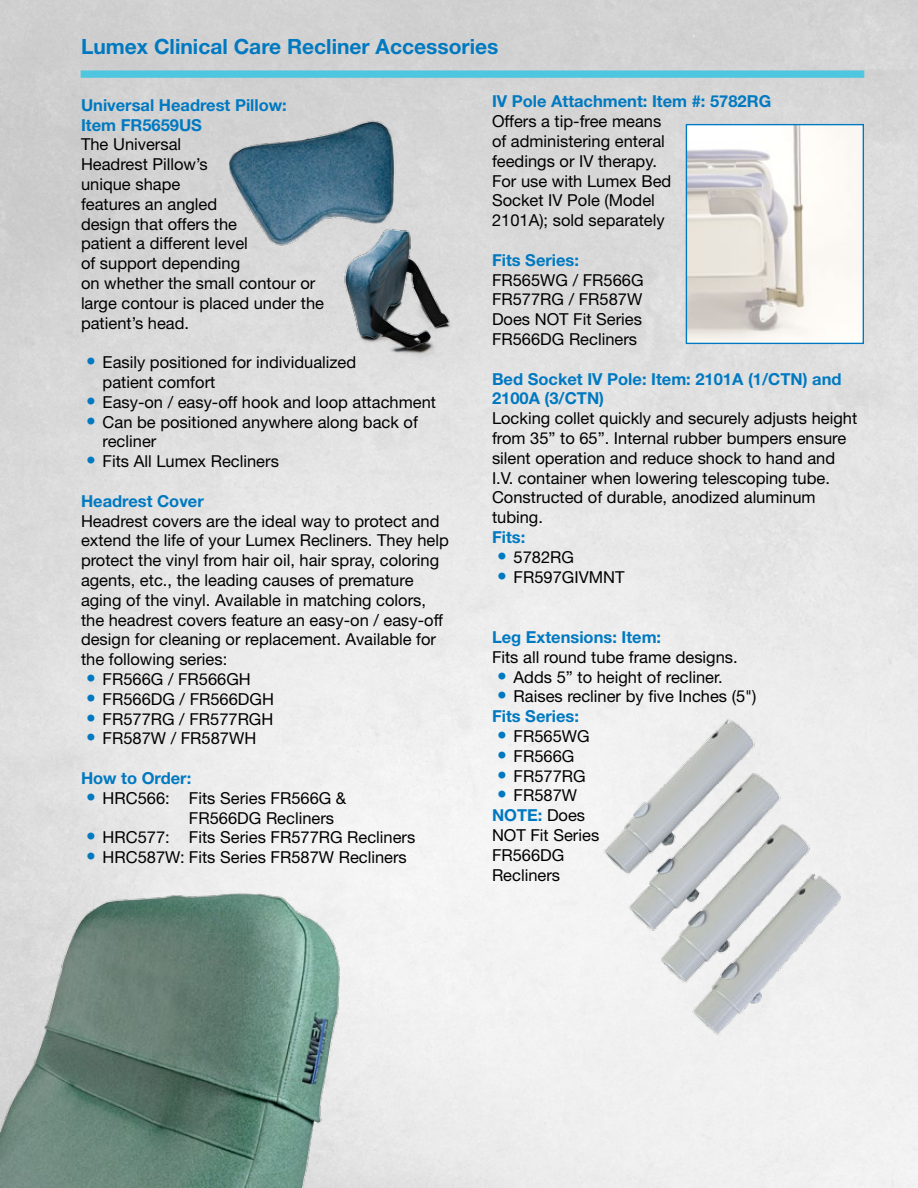
<style>
.page{position:relative;width:918px;height:1188px;background:#fff}
.page>*{position:absolute;margin:0;border:0;box-sizing:border-box;transform-origin:0 0}
.t1{font:700 21px "Helvetica Neue";color:#0079c1}
.t2{font:16.5px/19.8px "Helvetica Neue";color:#000}
.t3{font:700 16.5px/19.8px "Helvetica Neue";color:#0079c1}
.s1{font-weight:700;font-size:19.5px;color:#0079c1}
.s2{font-weight:700;color:#0079c1}
</style>
<div class="page">
<img style="left:0;top:0;width:918px;height:1188px">
<div style="left:81px;top:71px;width:783px;height:6px;background:#4fc6e0"></div>
<img style="left:0;top:878px;width:356px;height:310px">
<img style="left:217px;top:117px;width:188px;height:131px">
<img style="left:334px;top:223px;width:125px;height:139px">
<img style="left:688px;top:126px;width:174px;height:216px">
<div style="left:686px;top:124px;width:178px;height:220px;border:1px solid #0079c1"></div>
<img style="left:596px;top:703px;width:258px;height:338px">
<p class="t1" style="left:81px;top:33px;width:419px">Lumex Clinical Care Recliner Accessories</p>
<p class="t3" style="left:81px;top:95px;width:207px">Universal Headrest Pillow:<br>Item FR5659US</p>
<p class="t2" style="left:81px;top:134px;width:245px">The Universal<br>Headrest Pillow’s<br>unique shape<br>features an angled<br>design that offers the<br>patient a different level<br>of support depending<br>on whether the small contour or large contour is placed under the patient’s head.</p>
<p class="t2" style="left:103px;top:352px;width:255px;text-indent:-16px"><span class="s1">•</span> Easily positioned for individualized patient comfort</p>
<p class="t2" style="left:86px;top:392px;width:351px"><span class="s1">•</span> Easy-on / easy-off hook and loop attachment</p>
<p class="t2" style="left:103px;top:412px;width:317px;text-indent:-16px"><span class="s1">•</span> Can be positioned anywhere along back of recliner</p>
<p class="t2" style="left:86px;top:451px;width:194px"><span class="s1">•</span> Fits All Lumex Recliners</p>
<p class="t3" style="left:81px;top:491px;width:124px">Headrest Cover</p>
<p class="t2" style="left:81px;top:511px;width:369px">Headrest covers are the ideal way to protect and extend the life of your Lumex Recliners. They help protect the vinyl from hair oil, hair spray, coloring agents, etc., the leading causes of premature aging of the vinyl. Available in matching colors, the headrest covers feature an easy-on / easy-off design for cleaning or replacement. Available for the following series:</p>
<p class="t2" style="left:86px;top:669px;width:166px"><span class="s1">•</span> FR566G / FR566GH</p>
<p class="t2" style="left:86px;top:689px;width:189px"><span class="s1">•</span> FR566DG / FR566DGH</p>
<p class="t2" style="left:86px;top:709px;width:189px"><span class="s1">•</span> FR577RG / FR577RGH</p>
<p class="t2" style="left:86px;top:728px;width:172px"><span class="s1">•</span> FR587W / FR587WH</p>
<p class="t3" style="left:81px;top:768px;width:112px">How to Order:</p>
<p class="t2" style="left:189px;top:788px;width:159px;text-indent:-103px"><span class="s1">•</span> HRC566: Fits Series FR566G &amp;<br>FR566DG Recliners</p>
<p class="t2" style="left:86px;top:827px;width:331px"><span class="s1">•</span> HRC577: Fits Series FR577RG Recliners</p>
<p class="t2" style="left:86px;top:847px;width:322px"><span class="s1">•</span> HRC587W: Fits Series FR587W Recliners</p>
<p class="t3" style="left:492px;top:91px;width:281px">IV Pole Attachment: Item #: 5782RG</p>
<p class="t2" style="left:492px;top:111px;width:181px">Offers a tip-free means of administering enteral feedings or IV therapy.<br>For use with Lumex Bed<br>Socket IV Pole (Model<br>2101A); sold separately</p>
<p class="t3" style="left:492px;top:250px;width:89px">Fits Series:</p>
<p class="t2" style="left:492px;top:270px;width:153px;text-align:justify">FR565WG / FR566G FR577RG / FR587W Does NOT Fit Series FR566DG Recliners</p>
<p class="t3" style="left:492px;top:368px;width:351px">Bed Socket IV Pole: Item: 2101A (1/CTN) and<br>2100A (3/CTN)</p>
<p class="t2" style="left:492px;top:408px;width:367px">Locking collet quickly and securely adjusts height from 35” to 65”. Internal rubber bumpers ensure silent operation and reduce shock to hand and I.V. container when lowering telescoping tube.<br>Constructed of durable, anodized aluminum tubing.</p>
<p class="t3" style="left:492px;top:527px;width:35px">Fits:</p>
<p class="t2" style="left:497px;top:547px;width:79px"><span class="s1">•</span> 5782RG</p>
<p class="t2" style="left:497px;top:567px;width:129px"><span class="s1">•</span> FR597GIVMNT</p>
<p class="t3" style="left:492px;top:627px;width:171px">Leg Extensions: Item:</p>
<p class="t2" style="left:492px;top:647px;width:247px">Fits all round tube frame designs.</p>
<p class="t2" style="left:497px;top:667px;width:227px"><span class="s1">•</span> Adds 5” to height of recliner.</p>
<p class="t2" style="left:492px;top:686px;width:266px;text-indent:5px"><span class="s1">•</span> Raises recliner by five Inches (5")<br><span class="s2">Fits Series:</span></p>
<p class="t2" style="left:497px;top:726px;width:94px"><span class="s1">•</span> FR565WG</p>
<p class="t2" style="left:497px;top:746px;width:79px"><span class="s1">•</span> FR566G</p>
<p class="t2" style="left:497px;top:766px;width:90px"><span class="s1">•</span> FR577RG</p>
<p class="t2" style="left:492px;top:785px;width:109px;text-indent:5px"><span class="s1">•</span> FR587W<br><span class="s2">NOTE:</span> Does<br>NOT Fit Series<br>FR566DG<br>Recliners</p>
</div>
